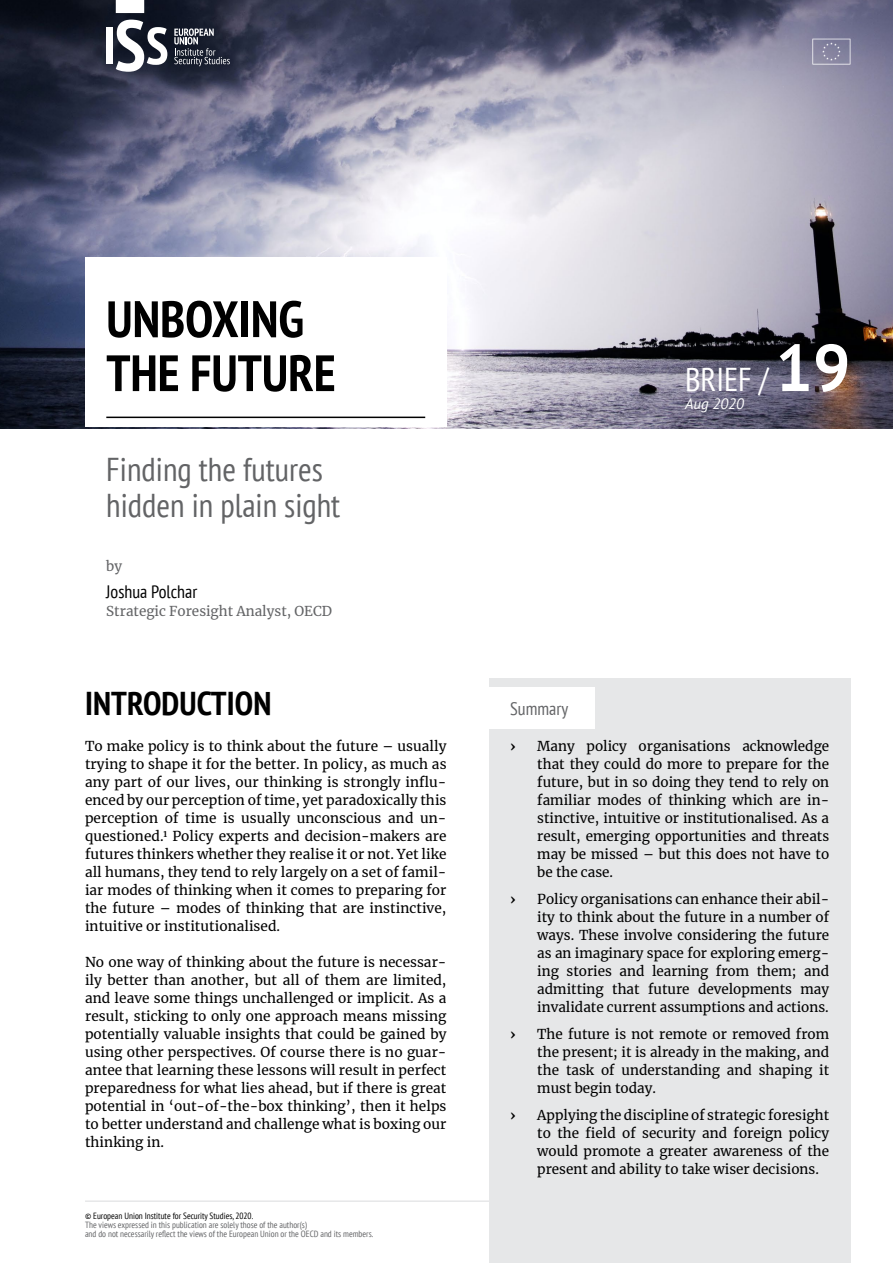
<style>
.page{position:relative;width:893px;height:1263px;background:#fff}
.page>*{position:absolute;margin:0;border:0;box-sizing:border-box;transform-origin:0 0}
._0_1_publication_nam{font:700 66px "PT Sans";color:#fff}
._1_title{font:700 condensed 51px/54px "PT Sans";color:#000}
._2_subtitle{font:condensed 33px/36px "PT Sans";color:#636466}
._4_1_header{font:700 condensed 33px "PT Sans";letter-spacing:.005em;color:#000}
._0_1_publication_nam-2{font:condensed 33px "PT Sans";color:#fff}
._3_2_author_name{font:condensed 18px "PT Sans";color:#000}
._6_1_summary_header{font:condensed 18px "PT Sans";color:#636466}
._0_2_publication_dat{font:italic 15px "PT Sans";color:#fff}
._4_body{font:13.5px/18px "Merriweather";color:#000;text-align:justify}
._3_1_by_bio{font:13.5px "Merriweather";color:#636466}
.t1{font:700 13.5px "Merriweather";color:#000}
.t2{font:condensed 9px/9px "PT Sans";color:#636466}
.t3{font:condensed 9px "PT Sans";color:#000}
</style>
<div class="page">
<img style="left:0;top:0;width:893px;height:429px">
<hr style="left:85px;top:1200px;width:765px;height:2px;background:#e6e7e8">
<svg style="left:174px;top:28px;width:56px;height:38px;background:#494e5a"></svg>
<div style="left:106px;top:28px;width:6px;height:36px;background:#fff"></div>
<div style="left:116px;top:0;width:28px;height:13px;background:#fff"></div>
<svg style="left:116px;top:20px;width:51px;height:52px"></svg>
<svg style="left:812px;top:39px;width:38px;height:26px"></svg>
<div style="left:85px;top:258px;width:361px;height:169px;background:#fff"></div>
<hr style="left:106px;top:417px;width:319px;height:1px;background:#000">
<div style="left:489px;top:678px;width:361px;height:585px;background:#e6e7e8"></div>
<div style="left:483px;top:688px;width:112px;height:41px;background:#fff"></div>
<p class="_1_title" style="left:106px;top:291px;width:231px">UNBOXING<br>THE FUTURE</p>
<p class="_2_subtitle" style="left:106px;top:451px;width:236px">Finding the futures hidden in plain sight</p>
<p class="_3_1_by_bio" style="left:106px;top:557px;width:17px">by</p>
<p class="_3_2_author_name" style="left:106px;top:580px;width:92px">Joshua Polchar</p>
<p class="_3_1_by_bio" style="left:106px;top:602px;width:227px">Strategic Foresight Analyst, OECD</p>
<p class="_4_1_header" style="left:85px;top:682px;width:188px">INTRODUCTION</p>
<p class="_4_body" style="left:85px;top:737px;width:363px">To make policy is to think about the future – usually trying to shape it for the better. In policy, as much as any part of our lives, our thinking is strongly influ&shy;enced by our perception of time, yet paradoxically this perception of time is usually unconscious and un&shy;questioned.<sup>1</sup> Policy experts and decision-makers are futures thinkers whether they realise it or not. Yet like all humans, they tend to rely largely on a set of famil&shy;iar modes of thinking when it comes to preparing for the future – modes of thinking that are instinctive, intuitive or institutionalised.</p>
<p class="_4_body" style="left:85px;top:953px;width:363px">No one way of thinking about the future is necessar&shy;ily better than another, but all of them are limited, and leave some things unchallenged or implicit. As a result, sticking to only one approach means missing potentially valuable insights that could be gained by using other perspectives. Of course there is no guar&shy;antee that learning these lessons will result in perfect preparedness for what lies ahead, but if there is great potential in ‘out-of-the-box thinking’, then it helps to better understand and challenge what is boxing our thinking in.</p>
<p class="t3" style="left:85px;top:1210px;width:170px">© European Union Institute for Security Studies, 2020.</p>
<p class="t2" style="left:85px;top:1220px;width:290px">The views expressed in this publication are solely those of the author(s)<br>and do not necessarily reflect the views of the European Union or the OECD and its members.</p>
<p class="_0_1_publication_nam-2" style="left:685px;top:358px;width:85px">BRIEF /</p>
<p class="_0_2_publication_dat" style="left:685px;top:394px;width:60px">Aug 2020</p>
<p class="_0_1_publication_nam" style="left:776px;top:324px;width:76px">19</p>
<p class="_6_1_summary_header" style="left:510px;top:697px;width:59px">Summary</p>
<p class="t1" style="left:510px;top:737px;width:7px">›</p>
<p class="_4_body" style="left:537px;top:737px;width:293px">Many policy organisations acknowledge that they could do more to prepare for the future, but in so doing they tend to rely on familiar modes of thinking which are in&shy;stinctive, intuitive or institutionalised. As a result, emerging opportunities and threats may be missed – but this does not have to be the case.</p>
<p class="t1" style="left:510px;top:890px;width:7px">›</p>
<p class="_4_body" style="left:537px;top:890px;width:293px">Policy organisations can enhance their abil&shy;ity to think about the future in a number of ways. These involve considering the future as an imaginary space for exploring emerg&shy;ing stories and learning from them; and admitting that future developments may invalidate current assumptions and actions.</p>
<p class="t1" style="left:510px;top:1025px;width:7px">›</p>
<p class="_4_body" style="left:537px;top:1025px;width:293px">The future is not remote or removed from the present; it is already in the making, and the task of understanding and shaping it must begin today.</p>
<p class="t1" style="left:510px;top:1106px;width:7px">›</p>
<p class="_4_body" style="left:537px;top:1106px;width:293px">Applying the discipline of strategic foresight to the field of security and foreign policy would promote a greater awareness of the present and ability to take wiser decisions.</p>
</div>
